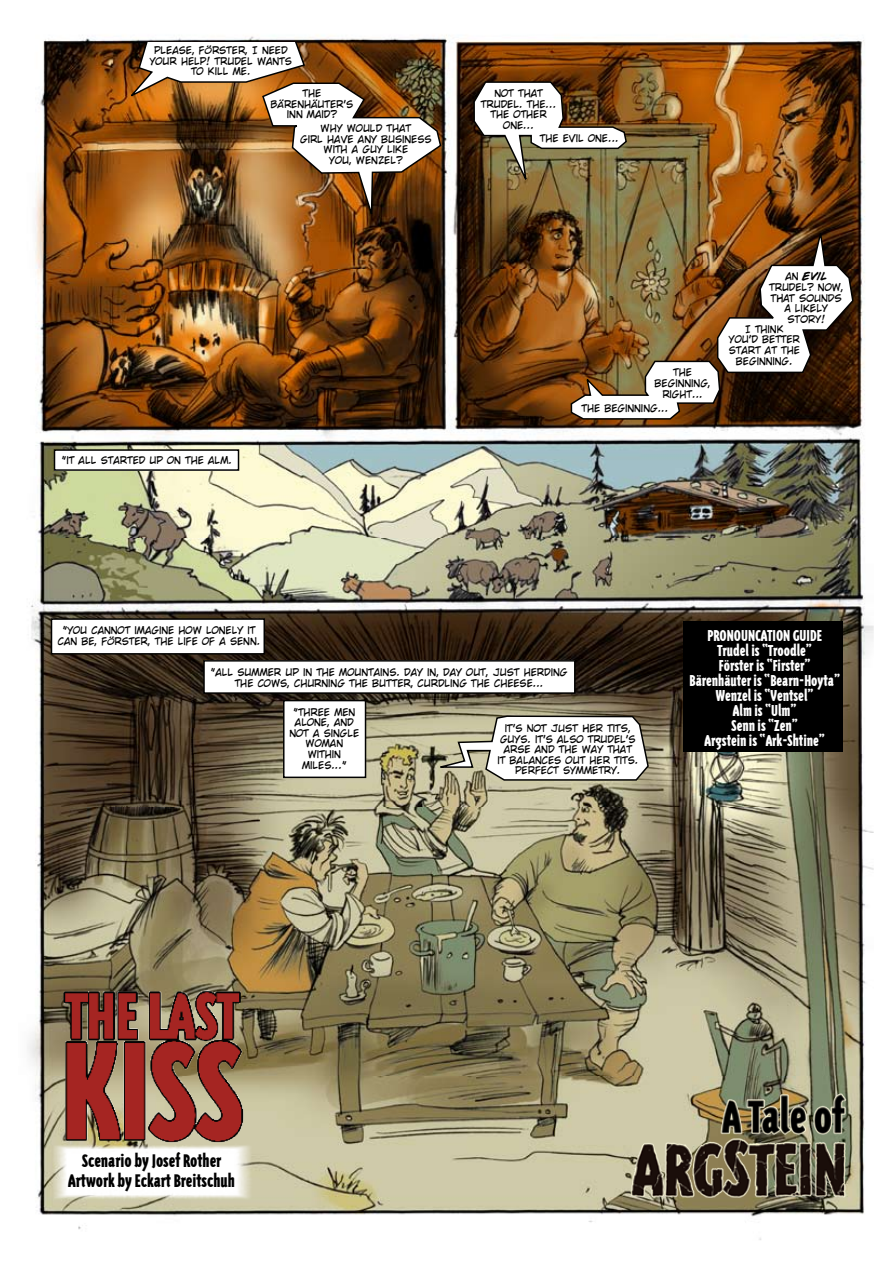
<style>
.page{position:relative;width:893px;height:1263px;background:#fff}
.page>*{position:absolute;margin:0;border:0;box-sizing:border-box;transform-origin:0 0}
.t1{font:900 20.85px/19.8px "Triplex Cond";color:#000;text-align:center}
.t2{font:900 18px/15px "Triplex Cond";color:#fff;text-align:center}
.t3{font:10.05px/10.6px "CC Wild Words Int Roman";color:#000;text-align:center}
.t4{font:italic 700 10.05px "CC Wild Words Int";color:#000}
.s1{font-family:"CC Wild Words Int Roman";font-weight:400;font-style:normal}
</style>
<div class="page">
<img style="left:27px;top:35px;width:847px;height:1205px">
<div style="left:54px;top:450px;width:184px;height:20px;background:#fff"></div>
<div style="left:54px;top:449px;width:185px;height:22px;border:2px solid #020201"></div>
<div style="left:52px;top:619px;width:212px;height:35px;background:#fff"></div>
<div style="left:51px;top:618px;width:214px;height:37px;border:2px solid #020201"></div>
<div style="left:204px;top:661px;width:371px;height:32px;background:#fff"></div>
<div style="left:203px;top:660px;width:372px;height:34px;border:2px solid #020201"></div>
<div style="left:284px;top:700px;width:82px;height:77px;background:#fff"></div>
<div style="left:283px;top:700px;width:83px;height:78px;border:2px solid #020201"></div>
<svg style="left:473px;top:81px;width:155px;height:108px"></svg>
<svg style="left:429px;top:715px;width:221px;height:66px"></svg>
<img style="left:125px;top:43px;width:318px;height:180px">
<div style="left:684px;top:622px;width:159px;height:130px;background:#000"></div>
<img style="left:27px;top:1093px;width:270px;height:147px">
<img style="left:570px;top:225px;width:285px;height:195px">
<img style="left:631px;top:1093px;width:224px;height:112px">
<img style="left:51px;top:976px;width:199px;height:173px">
<p class="t3" style="left:150px;top:45px;width:144px">PLEASE, FÖRSTER, I NEED<br>YOUR HELP! TRUDEL WANTS<br>TO KILL ME.</p>
<p class="t3" style="left:270px;top:88px;width:84px">THE<br>BÄRENHÄUTER'S<br>INN MAID?</p>
<p class="t3" style="left:300px;top:123px;width:133px">WHY WOULD THAT<br>GIRL HAVE ANY BUSINESS<br>WITH A GUY LIKE<br>YOU, WENZEL?</p>
<p class="t3" style="left:62px;top:455px;width:172px">"IT ALL STARTED UP ON THE ALM.</p>
<p class="t3" style="left:481px;top:88px;width:77px">NOT THAT<br>TRUDEL. THE...<br>THE OTHER<br>ONE...</p>
<p class="t3" style="left:540px;top:133px;width:80px">THE EVIL ONE...</p>
<p class="t3" style="left:655px;top:367px;width:57px">THE<br>BEGINNING,<br>RIGHT...</p>
<p class="t3" style="left:581px;top:403px;width:88px">THE BEGINNING...</p>
<p class="t4" style="left:785px;top:271px;width:43px"><span class="s1">AN</span> evil</p>
<p class="t3" style="left:769px;top:282px;width:76px">TRUDEL? NOW,<br>THAT SOUNDS<br>A LIKELY<br>STORY!</p>
<p class="t3" style="left:729px;top:324px;width:73px">I THINK<br>YOU'D BETTER<br>START AT THE<br>BEGINNING.</p>
<p class="t3" style="left:58px;top:625px;width:204px">"YOU CANNOT IMAGINE HOW LONELY IT<br>CAN BE, FÖRSTER, THE LIFE OF A SENN.</p>
<p class="t3" style="left:211px;top:667px;width:358px">"ALL SUMMER UP IN THE MOUNTAINS. DAY IN, DAY OUT, JUST HERDING<br>THE COWS, CHURNING THE BUTTER, CURDLING THE CHEESE...</p>
<p class="t3" style="left:289px;top:707px;width:71px">"THREE MEN<br>ALONE, AND<br>NOT A SINGLE<br>WOMAN<br>WITHIN<br>MILES..."</p>
<p class="t3" style="left:497px;top:723px;width:142px">IT’S NOT JUST HER TITS,<br>GUYS. IT'S ALSO TRUDEL'S<br>ARSE AND THE WAY THAT<br>IT BALANCES OUT HER TITS.<br>PERFECT SYMMETRY.</p>
<h2 class="t2" style="left:689px;top:628px;width:152px">PRONOUNCATION GUIDE<br>Trudel is “Troodle”<br>Förster is “Firster”<br>Bärenhäuter is “Bearn-Hoyta”<br>Wenzel is “Ventsel”<br>Alm is “Ulm”<br>Senn is “Zen”<br>Argstein is “Ark-Shtine”</h2>
<h1 class="t1" style="left:68px;top:1152px;width:168px">Scenario by Josef Rother<br>Artwork by Eckart Breitschuh</h1>
</div>
